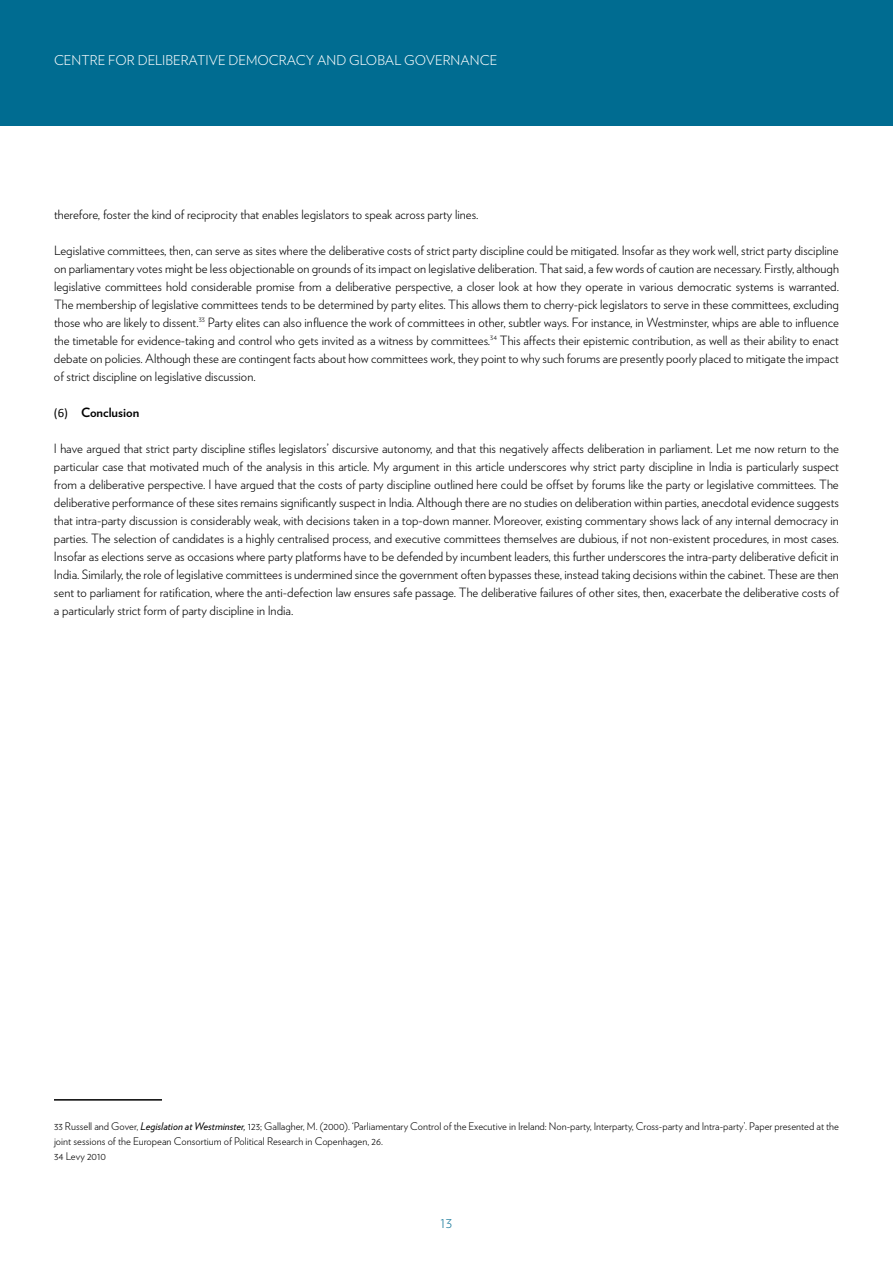
<style>
.page{position:relative;width:893px;height:1263px;background:#fff}
.page>*{position:absolute;margin:0;border:0;box-sizing:border-box;transform-origin:0 0}
.t1{font:300 13.5px "Verlag";color:#fff}
.t2{font:300 12.75px/18px "Verlag";color:#000;text-align:justify}
.t3{font:700 12.75px "Verlag";color:#000}
.t4{font:300 12px "Verlag";color:#006c91}
.t5{font:300 10.5px/15px "Verlag";color:#000}
.s1{font-family:"Calibri";font-weight:400}
.s2{font-weight:400;font-style:italic}
</style>
<div class="page">
<div style="left:0;top:0;width:893px;height:125px;background:#006c91"></div>
<hr style="left:54px;top:1099px;width:108px;height:1px;background:#000">
<p class="t1" style="left:54px;top:50px;width:445px">CENTRE FOR DELIBERATIVE DEMOCRACY AND GLOBAL GOVERNANCE</p>
<p class="t2" style="left:54px;top:204px;width:426px">therefore, foster the kind of reciprocity that enables legislators to speak across party lines.</p>
<p class="t2" style="left:54px;top:240px;width:787px">Legislative committees, then, can serve as sites where the deliberative costs of strict party discipline could be mitigated. Insofar as they work well, strict party discipline on parliamentary votes might be less objectionable on grounds of its impact on legislative deliberation. That said, a few words of caution are necessary. Firstly, although legislative committees hold considerable promise from a deliberative perspective, a closer look at how they operate in various democratic systems is warranted.<br>The membership of legislative committees tends to be determined by party elites. This allows them to cherry-pick legislators to serve in these committees, excluding those who are likely to dissent.<sup>33</sup> Party elites can also influence the work of committees in other, subtler ways. For instance, in Westminster, whips are able to influence the timetable for evidence-taking and control who gets invited as a witness by committees.<sup>34</sup> This affects their epistemic contribution, as well as their ability to enact debate on policies. Although these are contingent facts about how committees work, they point to why such forums are presently poorly placed to mitigate the impact of strict discipline on legislative discussion.</p>
<p class="t3" style="left:54px;top:402px;width:87px"><span class="s1">(6)</span> Conclusion</p>
<p class="t2" style="left:54px;top:438px;width:787px">I have argued that strict party discipline stifles legislators’ discursive autonomy, and that this negatively affects deliberation in parliament. Let me now return to the particular case that motivated much of the analysis in this article. My argument in this article underscores why strict party discipline in India is particularly suspect from a deliberative perspective. I have argued that the costs of party discipline outlined here could be offset by forums like the party or legislative committees. The deliberative performance of these sites remains significantly suspect in India. Although there are no studies on deliberation within parties, anecdotal evidence suggests that intra-party discussion is considerably weak, with decisions taken in a top-down manner. Moreover, existing commentary shows lack of any internal democracy in parties. The selection of candidates is a highly centralised process, and executive committees themselves are dubious, if not non-existent procedures, in most cases.<br>Insofar as elections serve as occasions where party platforms have to be defended by incumbent leaders, this further underscores the intra-party deliberative deficit in India. Similarly, the role of legislative committees is undermined since the government often bypasses these, instead taking decisions within the cabinet. These are then sent to parliament for ratification, where the anti-defection law ensures safe passage. The deliberative failures of other sites, then, exacerbate the deliberative costs of a particularly strict form of party discipline in India.</p>
<p class="t5" style="left:54px;top:1118px;width:786px">33 Russell and Gover, <span class="s2">Legislation at Westminster,</span> 123; Gallagher, M. (2000). ‘Parliamentary Control of the Executive in Ireland: Non-party, Interparty, Cross-party and Intra-party’. Paper presented at the joint sessions of the European Consortium of Political Research in Copenhagen, 26.<br>34 Levy 2010</p>
<p class="t4" style="left:441px;top:1215px;width:13px">13</p>
</div>
